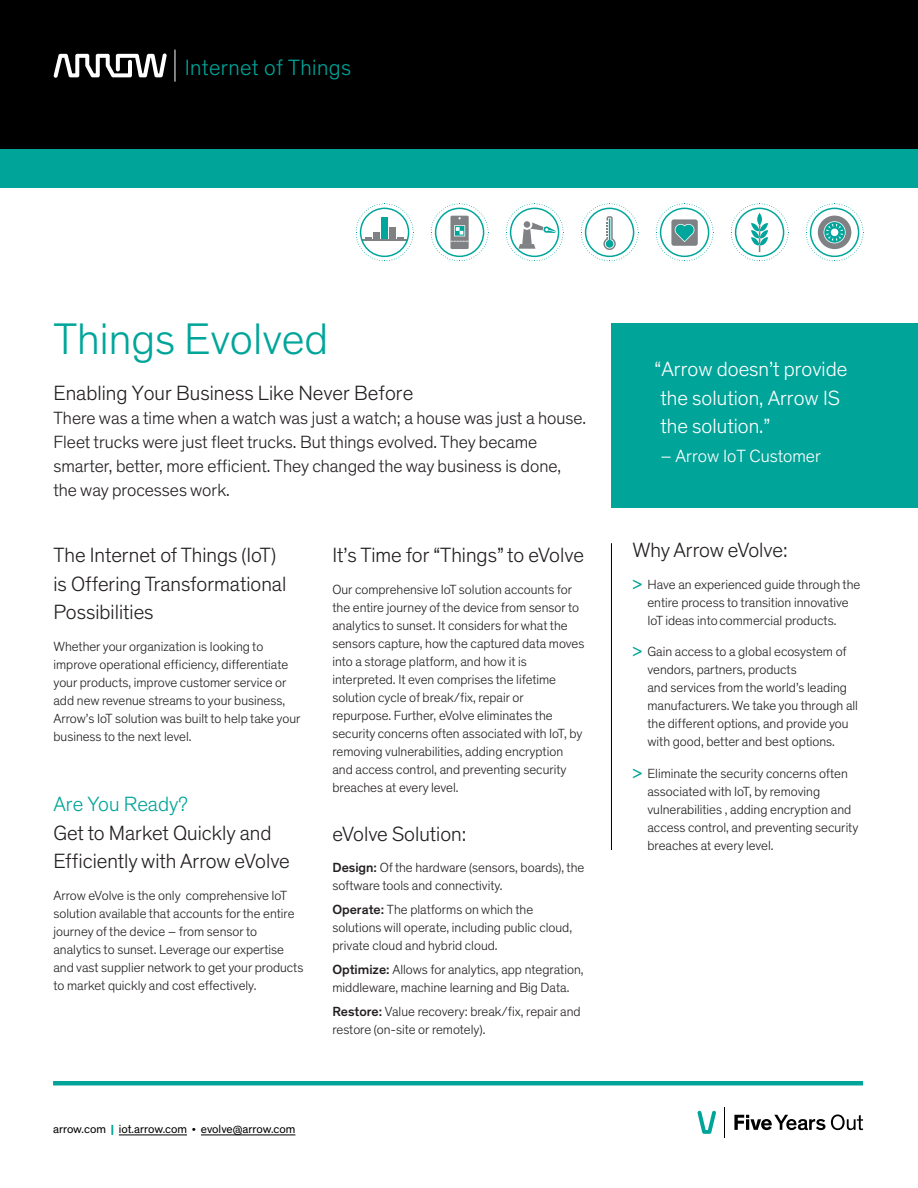
<style>
.page{position:relative;width:918px;height:1188px;background:#fff}
.page>*{position:absolute;margin:0;border:0;box-sizing:border-box;transform-origin:0 0}
.t1{font:300 45px "Theinhardt";color:#00a59a}
.t2{font:300 22.5px "Theinhardt";letter-spacing:.015em;color:#00a499}
.t3{font:300 21px/28.5px "Theinhardt";color:#231f20}
.t4{font:300 21px/28.5px "Theinhardt";color:#fff}
.t5{font:300 21px "Theinhardt";color:#00a499}
.t6{font:300 18px/24px "Theinhardt";color:#231f20}
.t7{font:300 18px "Theinhardt";color:#fff}
.t8{font:300 13.5px/18px "Theinhardt";color:#231f20}
.t9{font:12px "Theinhardt";letter-spacing:-.005em;color:#000}
.s1{font-weight:500}
.s2{font-weight:700;color:#00a499}
.s3{font-size:10.5px}
.s4{font-weight:500;color:#00a499}
</style>
<div class="page">
<div style="left:611px;top:323px;width:307px;height:185px;background:#00a499"></div>
<hr style="left:119px;top:1135px;width:68px;height:1px;background:#000">
<hr style="left:201px;top:1135px;width:94px;height:1px;background:#000">
<div style="left:0;top:149px;width:918px;height:39px;background:#00a499"></div>
<div style="left:0;top:0;width:918px;height:148px;background:#000"></div>
<svg style="left:53px;top:53px;width:114px;height:25px"></svg>
<hr style="left:175px;top:50px;width:1px;height:32px;background:#fff">
<hr style="left:53px;top:1081px;width:810px;height:4px;background:#00a499">
<svg style="left:734px;top:1115px;width:91px;height:15px"></svg>
<svg style="left:831px;top:1114px;width:32px;height:16px"></svg>
<hr style="left:724px;top:1107px;width:1px;height:31px;background:#000">
<svg style="left:697px;top:1111px;width:19px;height:23px"></svg>
<hr style="left:611px;top:543px;width:1px;height:307px;background:#000">
<svg style="left:356px;top:203px;width:58px;height:58px"></svg>
<svg style="left:431px;top:203px;width:58px;height:58px"></svg>
<svg style="left:506px;top:203px;width:58px;height:58px"></svg>
<svg style="left:581px;top:203px;width:58px;height:58px"></svg>
<svg style="left:656px;top:203px;width:58px;height:58px"></svg>
<svg style="left:731px;top:203px;width:58px;height:58px"></svg>
<svg style="left:806px;top:203px;width:58px;height:58px"></svg>
<h2 class="t2" style="left:185px;top:54px;width:168px">Internet of Things</h2>
<h1 class="t1" style="left:53px;top:312px;width:276px">Things Evolved</h1>
<h3 class="t3" style="left:53px;top:379px;width:361px">Enabling Your Business Like Never Before</h3>
<h3 class="t6" style="left:53px;top:406px;width:534px">There was a time when a watch was just a watch; a house was just a house.<br>Fleet trucks were just fleet trucks. But things evolved. They became smarter, better, more efficient. They changed the way business is done, the way processes work.</h3>
<h3 class="t3" style="left:53px;top:541px;width:234px">The Internet of Things (IoT) is Offering Transformational<br>Possibilities</h3>
<p class="t8" style="left:53px;top:637px;width:249px">Whether your organization is looking to improve operational efficiency, differentiate your products, improve customer service or add new revenue streams to your business, Arrow’s IoT solution was built to help take your business to the next level.</p>
<h3 class="t5" style="left:53px;top:792px;width:136px">Are You Ready?</h3>
<h3 class="t3" style="left:53px;top:819px;width:238px">Get to Market Quickly and<br>Efficiently with Arrow eVolve</h3>
<p class="t8" style="left:53px;top:886px;width:251px">Arrow eVolve is the only comprehensive IoT solution available that accounts for the entire journey of the device – from sensor to analytics to sunset. Leverage our expertise and vast supplier network to get your products to market quickly and cost effectively.</p>
<h3 class="t3" style="left:332px;top:541px;width:253px">It’s Time for “Things” to eVolve</h3>
<p class="t8" style="left:332px;top:580px;width:253px">Our comprehensive IoT solution accounts for the entire journey of the device from sensor to analytics to sunset. It considers for what the sensors capture, how the captured data moves into a storage platform, and how it is interpreted. It even comprises the lifetime solution cycle of break/fix, repair or repurpose. Further, eVolve eliminates the security concerns often associated with IoT, by removing vulnerabilities, adding encryption and access control, and preventing security breaches at every level.</p>
<h3 class="t3" style="left:332px;top:820px;width:135px">eVolve Solution:</h3>
<p class="t8" style="left:332px;top:859px;width:253px"><span class="s1">Design:</span> Of the hardware (sensors, boards), the software tools and connectivity.</p>
<p class="t8" style="left:332px;top:901px;width:241px"><span class="s1">Operate:</span> The platforms on which the solutions will operate, including public cloud, private cloud and hybrid cloud.</p>
<p class="t8" style="left:332px;top:961px;width:253px"><span class="s1">Optimize:</span> Allows for analytics, app ntegration, middleware, machine learning and Big Data.</p>
<p class="t8" style="left:332px;top:1003px;width:250px"><span class="s1">Restore:</span> Value recovery: break/fix, repair and restore (on-site or remotely).</p>
<p class="t9" style="left:53px;top:1122px;width:244px">arrow.com <span class="s2">|</span> iot.arrow.com <span class="s3">•</span> evolve@arrow.com</p>
<h3 class="t4" style="left:655px;top:355px;width:194px">“Arrow doesn’t provide the solution, Arrow IS the solution.”</h3>
<h3 class="t7" style="left:661px;top:445px;width:162px">– Arrow IoT Customer</h3>
<h3 class="t3" style="left:632px;top:536px;width:157px">Why Arrow eVolve:</h3>
<p class="t8" style="left:647px;top:576px;width:214px;text-indent:-15px"><span class="s4">&gt;</span> Have an experienced guide through the entire process to transition innovative<br>IoT ideas into commercial products.</p>
<p class="t8" style="left:647px;top:643px;width:212px;text-indent:-15px"><span class="s4">&gt;</span> Gain access to a global ecosystem of vendors, partners, products<br>and services from the world’s leading manufacturers. We take you through all the different options, and provide you with good, better and best options.</p>
<p class="t8" style="left:647px;top:765px;width:212px;text-indent:-15px"><span class="s4">&gt;</span> Eliminate the security concerns often associated with IoT, by removing vulnerabilities , adding encryption and access control, and preventing security breaches at every level.</p>
</div>
